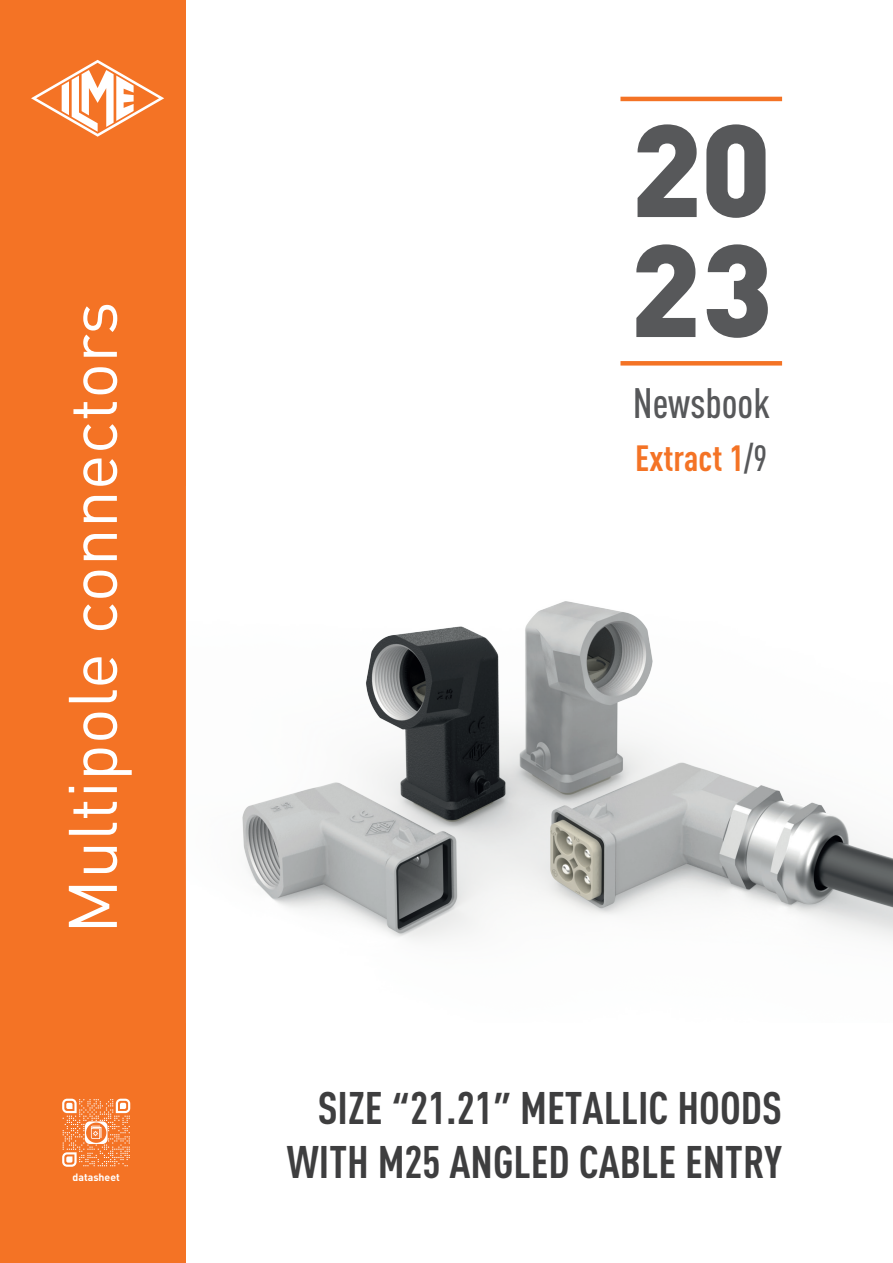
<style>
.page{position:relative;width:893px;height:1263px;background:#fff}
.page>*{position:absolute;margin:0;border:0;box-sizing:border-box;transform-origin:0 0}
.t1{font:900 129px/120px "DIN Pro";color:#57585a}
.t2{font:67.5px "DIN Pro";color:#fff}
.t3{font:700 condensed 45px/54px "DIN Pro";color:#3e3e3f;text-align:right}
.t4{font:500 condensed 42px "DIN Pro";color:#57585a}
.t5{font:700 condensed 36px "DIN Pro";color:#f47325}
.t6{font:700 10.5px "DIN Pro";color:#fff}
.s1{font-weight:500;color:#57585a}
.s2{font-family:"Titillium Web";font-weight:600;font-stretch:normal}
</style>
<div class="page">
<div style="left:0;top:0;width:186px;height:1263px;background:#f47325"></div>
<svg style="left:31px;top:60px;width:133px;height:77px"></svg>
<div style="left:620px;top:361px;width:162px;height:5px;background:#f47325"></div>
<hr style="left:620px;top:97px;width:162px;height:4px;background:#f47325">
<svg style="left:62px;top:1099px;width:68px;height:68px"></svg>
<img style="left:242px;top:601px;width:651px;height:340px">
<h2 class="t2" style="left:39px;top:934px;width:634px;rotate:-90deg">Multipole connectors</h2>
<p class="t6" style="left:73px;top:1168px;width:49px">datasheet</p>
<h1 class="t1" style="left:630px;top:94px;width:145px">20<br>23</h1>
<p class="t4" style="left:633px;top:372px;width:139px">Newsbook</p>
<p class="t5" style="left:635px;top:431px;width:134px">Extract 1<span class="s1">/9</span></p>
<p class="t3" style="left:287px;top:1077px;width:497px">SIZE <span class="s2">“</span>21.21<span class="s2">”</span> METALLIC HOODS<br>WITH M25 ANGLED CABLE ENTRY</p>
</div>
